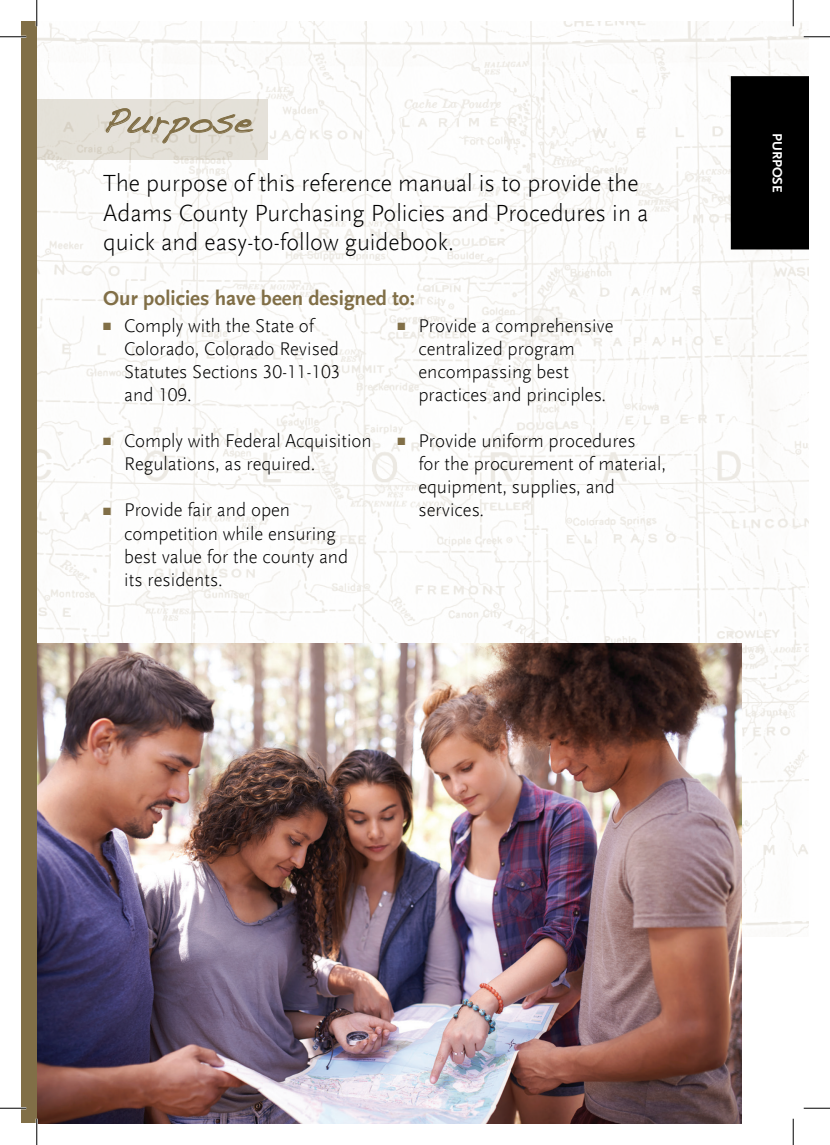
<style>
.page{position:relative;width:830px;height:1145px;background:#fff}
.page>*{position:absolute;margin:0;border:0;box-sizing:border-box;transform-origin:0 0}
.t1{font:31.5px "Dakota";color:#816f47}
.t2{font:300 24.5px/29.4px "Scala Sans Offc";color:#000}
.t3{font:700 21px "Scala Sans Offc";color:#816f47}
.t4{font:300 19.25px/23.1px "Scala Sans Offc";color:#000}
.t5{font:700 14px "Scala Sans Offc";color:#fff}
.s1{color:#816f47}
</style>
<div class="page">
<img style="left:37px;top:21px;width:771px;height:915px">
<div style="left:25px;top:99px;width:242px;height:60px;background:#e4e1d9"></div>
<svg style="left:105px;top:108px;width:149px;height:36px"></svg>
<img style="left:37px;top:643px;width:704px;height:481px">
<div style="left:730px;top:76px;width:78px;height:173px;background:#000"></div>
<div style="left:21px;top:21px;width:16px;height:1101px;background:#816f47"></div>
<hr style="left:0;top:36px;width:26px;height:2px;background:#fff">
<hr style="left:803px;top:36px;width:27px;height:2px;background:#fff">
<hr style="left:0;top:1107px;width:26px;height:2px;background:#fff">
<hr style="left:36px;top:0;width:2px;height:26px;background:#fff">
<hr style="left:36px;top:1118px;width:2px;height:26px;background:#fff">
<hr style="left:792px;top:0;width:2px;height:26px;background:#fff">
<svg style="left:0;top:36px;width:26px;height:1px"></svg>
<svg style="left:803px;top:36px;width:27px;height:1px"></svg>
<svg style="left:0;top:1107px;width:26px;height:1px"></svg>
<svg style="left:803px;top:1107px;width:27px;height:1px"></svg>
<svg style="left:36px;top:0;width:1px;height:26px"></svg>
<svg style="left:36px;top:1118px;width:1px;height:26px"></svg>
<svg style="left:792px;top:0;width:1px;height:26px"></svg>
<svg style="left:792px;top:1118px;width:1px;height:26px"></svg>
<p class="t1" style="left:103px;top:101px;width:151px">Purpose</p>
<p class="t2" style="left:103px;top:169px;width:546px">The purpose of this reference manual is to provide the<br>Adams County Purchasing Policies and Procedures in a quick and easy-to-follow guidebook.</p>
<p class="t3" style="left:103px;top:286px;width:313px">Our policies have been designed to:</p>
<p class="t4" style="left:124px;top:314px;width:218px;text-indent:-21px"><span class="s1">■</span> Comply with the State of<br>Colorado, Colorado Revised<br>Statutes Sections 30-11-103 and 109.</p>
<p class="t4" style="left:124px;top:429px;width:249px;text-indent:-21px"><span class="s1">■</span> Comply with Federal Acquisition<br>Regulations, as required.</p>
<p class="t4" style="left:124px;top:499px;width:213px;text-indent:-21px"><span class="s1">■</span> Provide fair and open competition while ensuring</p>
<p class="t4" style="left:124px;top:545px;width:225px">best value for the county and</p>
<p class="t4" style="left:124px;top:568px;width:100px">its residents.</p>
<p class="t4" style="left:418px;top:314px;width:197px;text-indent:-21px"><span class="s1">■</span> Provide a comprehensive centralized program encompassing best practices and principles.</p>
<p class="t4" style="left:418px;top:429px;width:249px;text-indent:-21px"><span class="s1">■</span> Provide uniform procedures<br>for the procurement of material, equipment, supplies, and services.</p>
<p class="t5" style="left:785px;top:133px;width:61px;rotate:90deg">PURPOSE</p>
</div>
